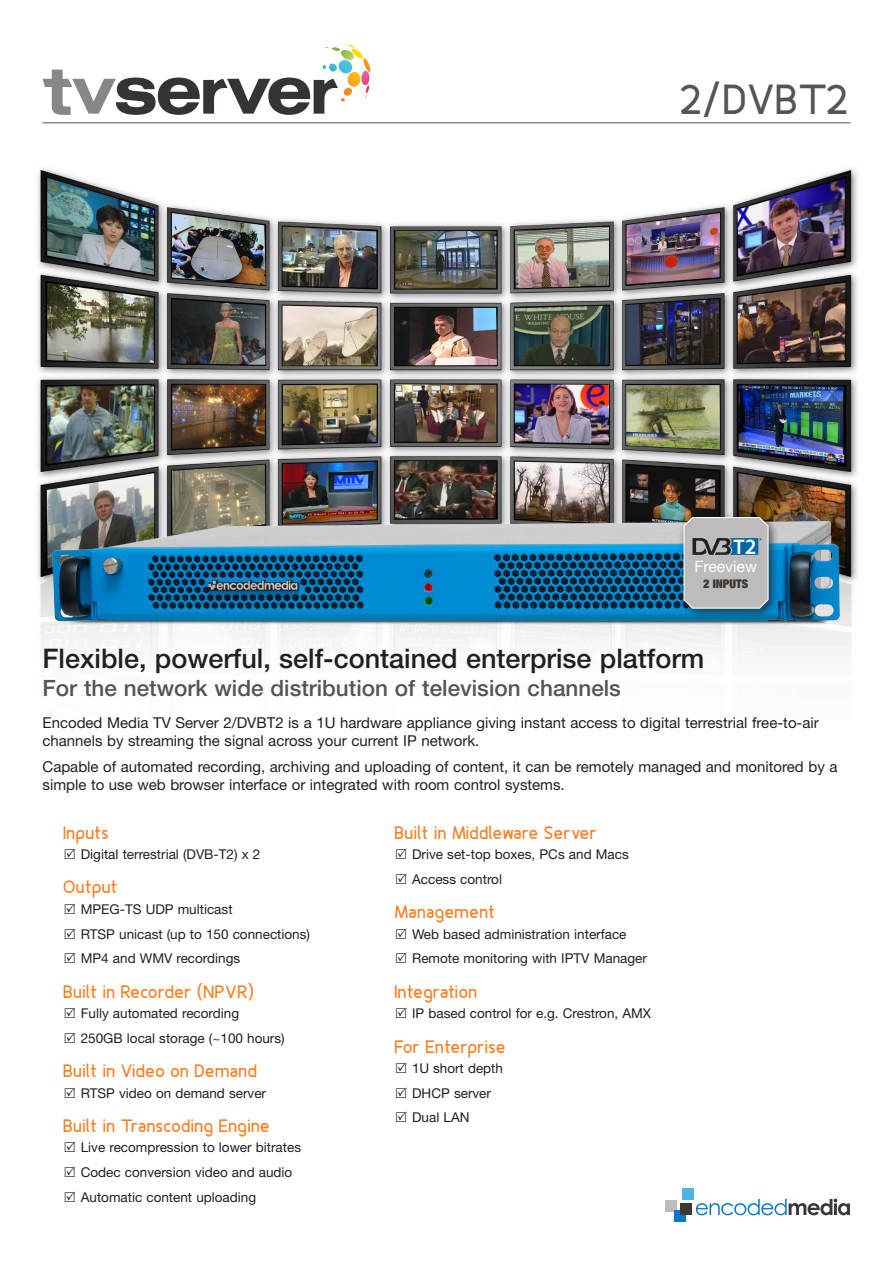
<style>
.page{position:relative;width:893px;height:1263px;background:#fff}
.page>*{position:absolute;margin:0;border:0;box-sizing:border-box;transform-origin:0 0}
.Model{font:700 42px "Fineness Pro";color:#555557}
.Page_Sub_Main{font:500 27px "Helvetica Neue LT Std";color:#231f20}
.Page_Sub{font:500 22.5px "Helvetica Neue LT Std";color:#555557}
.t1{font:600 21.3px "Myriad Pro";color:#fff}
.Subtitle{font:700 18px "Fineness Pro";letter-spacing:.01em;color:#fe7d1f}
.t2{font:15.75px "Helvetica Neue LT Std";color:#fff}
.t3{font:15px/18px "Helvetica Neue LT Std";color:#231f20}
.Bullet{font:13.5px "Helvetica Neue LT Std";color:#231f20}
.t4{font:900 condensed 12px "Helvetica Neue LT Std";color:#3e3835}
.s1{font-size:21.9px}
</style>
<div class="page">
<img style="left:38px;top:168px;width:820px;height:494px">
<img style="left:52px;top:521px;width:787px;height:105px">
<svg style="left:43px;top:43px;width:328px;height:72px"></svg>
<svg style="left:696px;top:1198px;width:154px;height:17px"></svg>
<div style="left:665px;top:1200px;width:12px;height:12px;background:#bdbbbb"></div>
<div style="left:674px;top:1209px;width:11px;height:12px;background:#0076c8"></div>
<div style="left:680px;top:1203px;width:12px;height:12px;background:#3e3835"></div>
<div style="left:682px;top:1188px;width:12px;height:12px;background:#4cb4e5"></div>
<hr style="left:43px;top:122px;width:807px;height:1px;background:#555557">
<div style="left:678px;top:512px;width:102px;height:108px;background:#231f20;opacity:.75"></div>
<svg style="left:683px;top:516px;width:86px;height:93px;background:#a9aeb1"></svg>
<p class="Model" style="left:681px;top:74px;width:171px">2/DVBT2</p>
<p class="t1" style="left:734px;top:533px;width:24px">T<span class="s1">2</span></p>
<p class="t2" style="left:694px;top:557px;width:64px">Freeview</p>
<p class="t4" style="left:703px;top:576px;width:47px">2 INPUTS</p>
<p class="Page_Sub_Main" style="left:43px;top:642px;width:663px">Flexible, powerful, self-contained enterprise platform</p>
<p class="Page_Sub" style="left:43px;top:674px;width:580px">For the network wide distribution of television channels</p>
<p class="t3" style="left:43px;top:713px;width:778px">Encoded Media TV Server 2/DVBT2 is a 1U hardware appliance giving instant access to digital terrestrial free-to-air channels by streaming the signal across your current IP network.</p>
<p class="t3" style="left:43px;top:758px;width:796px">Capable of automated recording, archiving and uploading of content, it can be remotely managed and monitored by a simple to use web browser interface or integrated with room control systems.</p>
<p class="Subtitle" style="left:64px;top:822px;width:48px">Inputs</p>
<p class="Bullet" style="left:81px;top:846px;width:181px">Digital terrestrial (DVB-T2) x 2</p>
<p class="Subtitle" style="left:64px;top:876px;width:56px">Output</p>
<p class="Bullet" style="left:81px;top:901px;width:153px">MPEG-TS UDP multicast</p>
<p class="Bullet" style="left:81px;top:926px;width:231px">RTSP unicast (up to 150 connections)</p>
<p class="Bullet" style="left:81px;top:950px;width:161px">MP4 and WMV recordings</p>
<p class="Subtitle" style="left:64px;top:981px;width:193px">Built in Recorder (NPVR)</p>
<p class="Bullet" style="left:81px;top:1005px;width:160px">Fully automated recording</p>
<p class="Bullet" style="left:81px;top:1030px;width:205px">250GB local storage (~100 hours)</p>
<p class="Subtitle" style="left:64px;top:1060px;width:196px">Built in Video on Demand</p>
<p class="Bullet" style="left:81px;top:1085px;width:187px">RTSP video on demand server</p>
<p class="Subtitle" style="left:64px;top:1115px;width:208px">Built in Transcoding Engine</p>
<p class="Bullet" style="left:81px;top:1139px;width:222px">Live recompression to lower bitrates</p>
<p class="Bullet" style="left:81px;top:1164px;width:213px">Codec conversion video and audio</p>
<p class="Bullet" style="left:81px;top:1189px;width:177px">Automatic content uploading</p>
<p class="Subtitle" style="left:395px;top:822px;width:204px">Built in Middleware Server</p>
<p class="Bullet" style="left:412px;top:846px;width:218px">Drive set-top boxes, PCs and Macs</p>
<p class="Bullet" style="left:412px;top:871px;width:91px">Access control</p>
<p class="Subtitle" style="left:395px;top:901px;width:102px">Management</p>
<p class="Bullet" style="left:412px;top:926px;width:216px">Web based administration interface</p>
<p class="Bullet" style="left:412px;top:950px;width:236px">Remote monitoring with IPTV Manager</p>
<p class="Subtitle" style="left:395px;top:981px;width:85px">Integration</p>
<p class="Bullet" style="left:412px;top:1005px;width:241px">IP based control for e.g. Crestron, AMX</p>
<p class="Subtitle" style="left:395px;top:1035px;width:113px">For Enterprise</p>
<p class="Bullet" style="left:412px;top:1060px;width:92px">1U short depth</p>
<p class="Bullet" style="left:412px;top:1085px;width:80px">DHCP server</p>
<p class="Bullet" style="left:412px;top:1109px;width:59px">Dual LAN</p>
</div>
